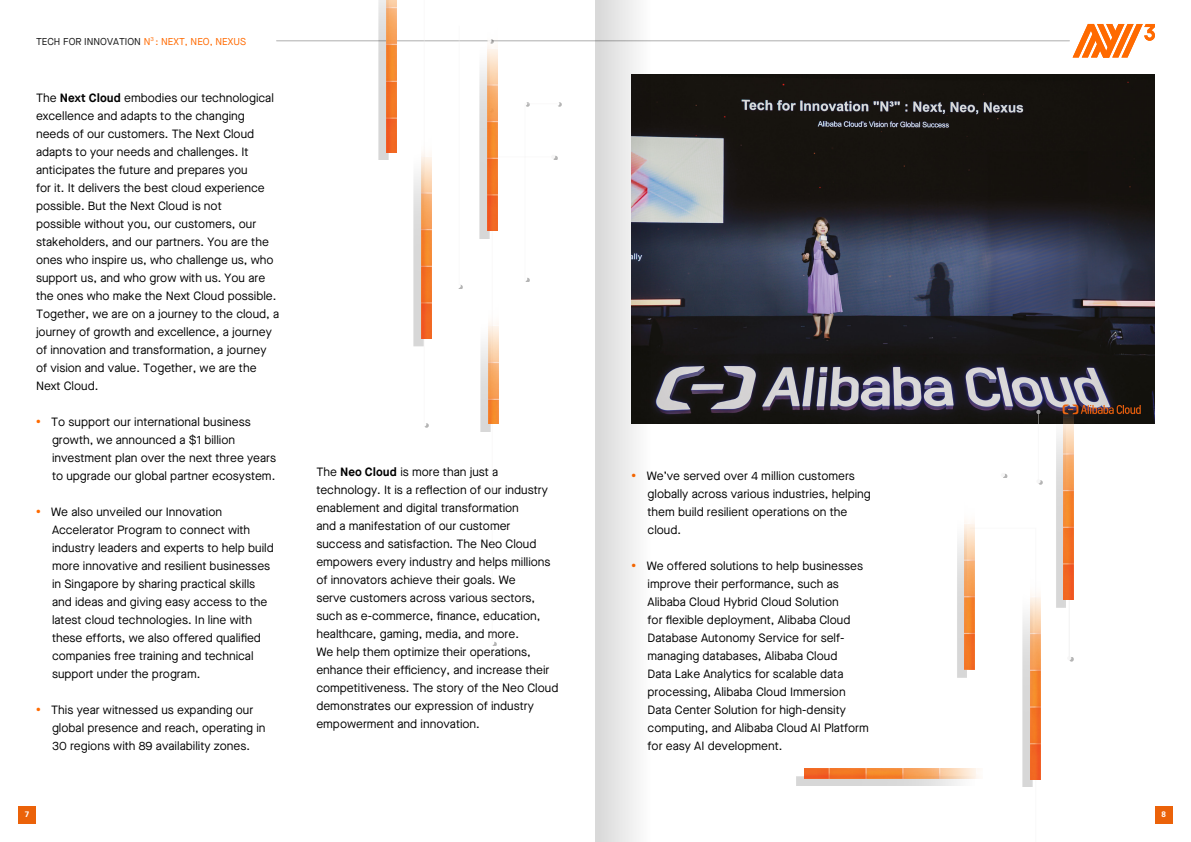
<style>
.page{position:relative;width:1191px;height:842px;background:#fff}
.page>*{position:absolute;margin:0;border:0;box-sizing:border-box;transform-origin:0 0}
.t1{font:12px/18px "Maison Neue";color:#000}
.t2{font:10px "Maison Neue";color:#181818}
.t3{font:700 8px "Univers LT Std";color:#fff}
.s1{color:#ff6a00}
.s2{font-weight:700}
.s3{font-weight:700;font-size:14px;color:#ff6b00}
</style>
<div class="page">
<svg style="left:369px;top:706px;width:5px;height:5px"></svg>
<div style="left:18px;top:806px;width:18px;height:17px;background:#eb6209"></div>
<div style="left:1155px;top:806px;width:17px;height:17px;background:#eb6209"></div>
<hr style="left:276px;top:41px;width:793px;height:1px;background:#c4c4c4">
<svg style="left:1072px;top:24px;width:83px;height:34px"></svg>
<svg style="left:357px;top:0;width:72px;height:427px"></svg>
<svg style="left:458px;top:284px;width:5px;height:5px"></svg>
<svg style="left:489px;top:102px;width:73px;height:544px"></svg>
<div style="left:378px;top:0;width:10px;height:160px;background:#000;opacity:.16"></div>
<img style="left:386px;top:0;width:10px;height:152px">
<hr style="left:459px;top:26px;width:1px;height:259px;background:#f2f1f1">
<div style="left:413px;top:51px;width:10px;height:295px;background:#000;opacity:.16"></div>
<img style="left:421px;top:39px;width:10px;height:299px">
<div style="left:479px;top:0;width:10px;height:239px;background:#000;opacity:.16"></div>
<img style="left:487px;top:0;width:10px;height:231px">
<img style="left:708px;top:75px;width:447px;height:348px">
<svg style="left:969px;top:527px;width:67px;height:260px"></svg>
<svg style="left:1069px;top:656px;width:4px;height:5px"></svg>
<svg style="left:1038px;top:480px;width:5px;height:4px"></svg>
<svg style="left:1036px;top:410px;width:7px;height:5px"></svg>
<div style="left:796px;top:776px;width:179px;height:10px;background:#000;opacity:.16"></div>
<img style="left:804px;top:768px;width:178px;height:10px">
<hr style="left:1068px;top:509px;width:1px;height:147px;background:#dfdfdf">
<hr style="left:1038px;top:414px;width:1px;height:66px;background:#f2f1f1">
<div style="left:1056px;top:348px;width:10px;height:260px;background:#000;opacity:.16"></div>
<img style="left:1064px;top:340px;width:9px;height:259px">
<div style="left:1022px;top:537px;width:10px;height:250px;background:#000;opacity:.16"></div>
<img style="left:1030px;top:528px;width:10px;height:251px">
<svg style="left:1003px;top:473px;width:4px;height:5px"></svg>
<div style="left:957px;top:454px;width:10px;height:224px;background:#000;opacity:.16"></div>
<img style="left:965px;top:454px;width:9px;height:215px">
<div style="left:481px;top:302px;width:10px;height:130px;background:#000;opacity:.16"></div>
<img style="left:489px;top:294px;width:10px;height:130px">
<svg style="left:595px;top:0;width:113px;height:842px"></svg>
<p class="t2" style="left:36px;top:35px;width:211px">TECH FOR INNOVATION <span class="s1">N</span><sup>3</sup> <span class="s1">: NEXT, NEO, NEXUS</span></p>
<p class="t1" style="left:36px;top:88px;width:245px">The <span class="s2">Next Cloud</span> embodies our technological excellence and adapts to the changing needs of our customers. The Next Cloud adapts to your needs and challenges. It anticipates the future and prepares you<br>for it. It delivers the best cloud experience possible. But the Next Cloud is not<br>possible without you, our customers, our stakeholders, and our partners. You are the ones who inspire us, who challenge us, who support us, and who grow with us. You are the ones who make the Next Cloud possible.<br>Together, we are on a journey to the cloud, a journey of growth and excellence, a journey of innovation and transformation, a journey of vision and value. Together, we are the Next Cloud.</p>
<p class="t1" style="left:52px;top:412px;width:226px;text-indent:-16px"><span class="s3">•</span> To support our international business growth, we announced a $1 billion investment plan over the next three years to upgrade our global partner ecosystem.</p>
<p class="t1" style="left:52px;top:502px;width:223px;text-indent:-16px"><span class="s3">•</span> We also unveiled our Innovation Accelerator Program to connect with industry leaders and experts to help build more innovative and resilient businesses in Singapore by sharing practical skills and ideas and giving easy access to the latest cloud technologies. In line with these efforts, we also offered qualified companies free training and technical support under the program.</p>
<p class="t1" style="left:52px;top:700px;width:215px;text-indent:-16px"><span class="s3">•</span> This year witnessed us expanding our global presence and reach, operating in<br>30 regions with 89 availability zones.</p>
<p class="t1" style="left:316px;top:463px;width:243px">The <span class="s2">Neo Cloud</span> is more than just a technology. It is a reflection of our industry enablement and digital transformation<br>and a manifestation of our customer success and satisfaction. The Neo Cloud empowers every industry and helps millions of innovators achieve their goals. We<br>serve customers across various sectors, such as e-commerce, finance, education, healthcare, gaming, media, and more.<br>We help them optimize their operations, enhance their efficiency, and increase their competitiveness. The story of the Neo Cloud demonstrates our expression of industry empowerment and innovation.</p>
<p class="t1" style="left:647px;top:466px;width:225px;text-indent:-16px"><span class="s3">•</span> We’ve served over 4 million customers globally across various industries, helping them build resilient operations on the cloud.</p>
<p class="t1" style="left:647px;top:556px;width:223px;text-indent:-16px"><span class="s3">•</span> We offered solutions to help businesses improve their performance, such as Alibaba Cloud Hybrid Cloud Solution<br>for flexible deployment, Alibaba Cloud Database Autonomy Service for self&shy;managing databases, Alibaba Cloud<br>Data Lake Analytics for scalable data processing, Alibaba Cloud Immersion Data Center Solution for high-density computing, and Alibaba Cloud AI Platform for easy AI development.</p>
<p class="t3" style="left:25px;top:809px;width:6px">7</p>
<p class="t3" style="left:1161px;top:809px;width:6px">8</p>
</div>
